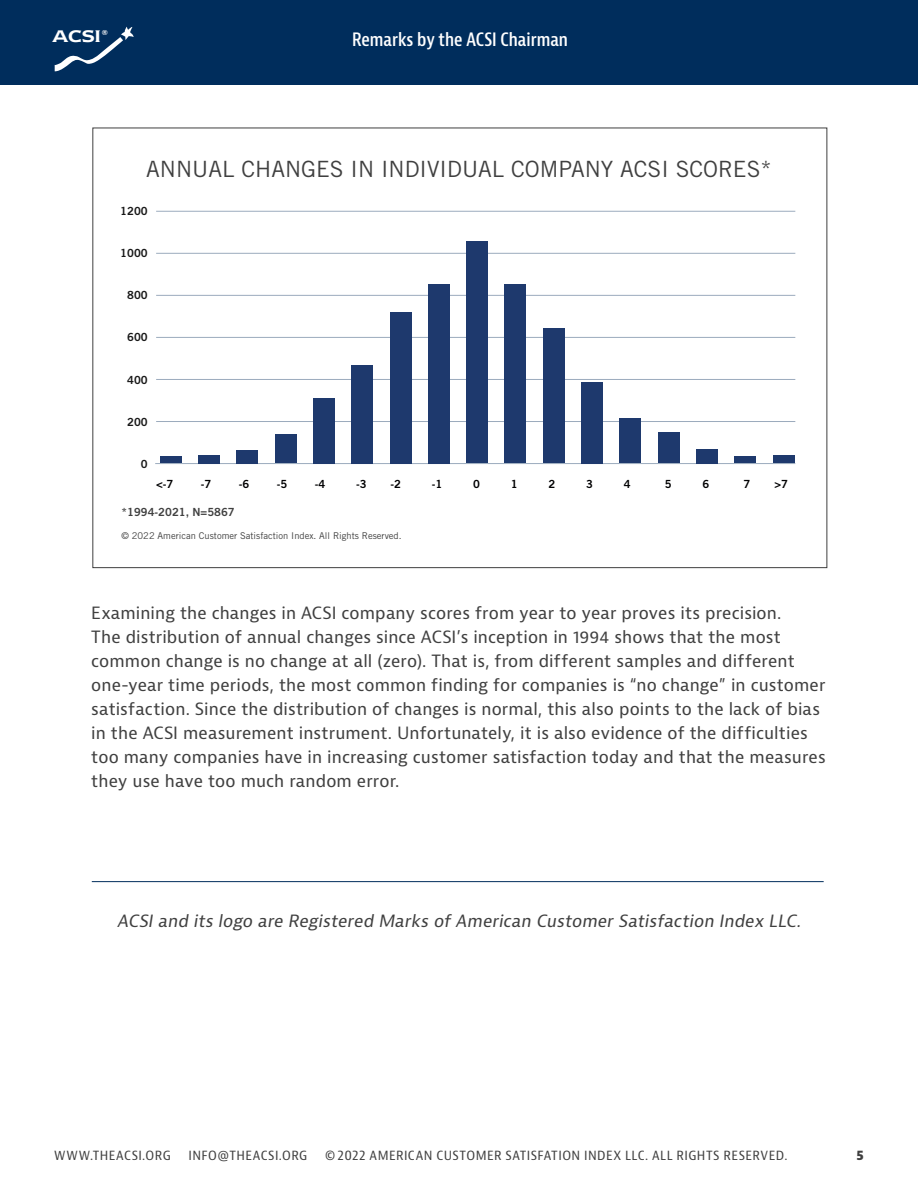
<style>
.page{position:relative;width:918px;height:1188px;background:#fff}
.page>*{position:absolute;margin:0;border:0;box-sizing:border-box;transform-origin:0 0}
.t1{font:22.5px "Trade Gothic";color:#404040}
.t2{font:600 19.5px "Newtext IT Cby BT";color:#fff;scale:1.05 1}
.t3{font:600 condensed 18px "Bernina Sans";color:#fff}
.t4{font:16.5px/24px "Bernina Sans";letter-spacing:.005em;color:#404040}
.t5{font:italic 16.5px "Bernina Sans";color:#404040}
.t6{font:condensed 13.5px "Bernina Sans";letter-spacing:.03em;color:#404040}
.t7{font:700 condensed 13.5px "Bernina Sans";color:#404040}
.t8{font:11.25px "Trade Gothic Bold Two";color:#010102}
.t9{font:11.25px "Trade Gothic Bold Two";color:#181818}
.t10{font:11.25px "Trade Gothic Bold Two";color:#404040}
.t11{font:9.3px "Trade Gothic";color:#404040}
.t12{font:600 7.05px "Newtext IT Cby BT";color:#fff;scale:1.05 1}
</style>
<div class="page">
<div style="left:0;top:0;width:918px;height:84px;background:#002d5c"></div>
<svg style="left:55px;top:27px;width:79px;height:44px"></svg>
<hr style="left:156px;top:211px;width:639px;height:1px;background:#9babbd">
<hr style="left:156px;top:253px;width:639px;height:1px;background:#9babbd">
<hr style="left:156px;top:295px;width:639px;height:1px;background:#9babbd">
<hr style="left:156px;top:337px;width:639px;height:1px;background:#9babbd">
<hr style="left:156px;top:379px;width:639px;height:1px;background:#9babbd">
<hr style="left:156px;top:421px;width:639px;height:1px;background:#9babbd">
<hr style="left:155px;top:463px;width:640px;height:1px;background:#9babbd">
<div style="left:160px;top:457px;width:21px;height:6px;background:#1e396d"></div>
<div style="left:198px;top:455px;width:22px;height:8px;background:#1e396d"></div>
<div style="left:237px;top:450px;width:21px;height:13px;background:#1e396d"></div>
<div style="left:275px;top:434px;width:21px;height:29px;background:#1e396d"></div>
<div style="left:313px;top:398px;width:22px;height:65px;background:#1e396d"></div>
<div style="left:351px;top:365px;width:22px;height:98px;background:#1e396d"></div>
<div style="left:390px;top:312px;width:21px;height:151px;background:#1e396d"></div>
<div style="left:428px;top:284px;width:22px;height:179px;background:#1e396d"></div>
<div style="left:466px;top:242px;width:22px;height:221px;background:#1e396d"></div>
<div style="left:505px;top:285px;width:21px;height:178px;background:#1e396d"></div>
<div style="left:543px;top:329px;width:22px;height:134px;background:#1e396d"></div>
<div style="left:581px;top:382px;width:22px;height:81px;background:#1e396d"></div>
<div style="left:620px;top:418px;width:21px;height:45px;background:#1e396d"></div>
<div style="left:658px;top:432px;width:21px;height:31px;background:#1e396d"></div>
<div style="left:696px;top:449px;width:22px;height:14px;background:#1e396d"></div>
<div style="left:735px;top:457px;width:21px;height:6px;background:#1e396d"></div>
<div style="left:773px;top:456px;width:21px;height:7px;background:#1e396d"></div>
<hr style="left:92px;top:881px;width:732px;height:1px;background:#002d5c">
<p class="t2" style="left:53px;top:24px;width:47px">ACSI</p>
<p class="t12" style="left:102px;top:28px;width:7px">®</p>
<p class="t3" style="left:352px;top:32px;width:217px">Remarks by the ACSI Chairman</p>
<h1 class="t1" style="left:146px;top:160px;width:627px">ANNUAL CHANGES IN INDIVIDUAL COMPANY ACSI SCORES*</h1>
<p class="t9" style="left:120px;top:207px;width:29px">1200</p>
<p class="t9" style="left:120px;top:249px;width:29px">1000</p>
<p class="t9" style="left:127px;top:291px;width:22px">800</p>
<p class="t9" style="left:127px;top:333px;width:22px">600</p>
<p class="t9" style="left:127px;top:375px;width:22px">400</p>
<p class="t9" style="left:127px;top:417px;width:22px">200</p>
<p class="t9" style="left:141px;top:459px;width:8px">0</p>
<p class="t8" style="left:156px;top:480px;width:19px">&lt;-7</p>
<p class="t8" style="left:201px;top:480px;width:12px">-7</p>
<p class="t8" style="left:239px;top:480px;width:12px">-6</p>
<p class="t8" style="left:277px;top:480px;width:12px">-5</p>
<p class="t8" style="left:315px;top:480px;width:12px">-4</p>
<p class="t8" style="left:356px;top:480px;width:12px">-3</p>
<p class="t8" style="left:391px;top:480px;width:12px">-2</p>
<p class="t8" style="left:432px;top:480px;width:12px">-1</p>
<p class="t8" style="left:473px;top:480px;width:8px">0</p>
<p class="t8" style="left:511px;top:480px;width:8px">1</p>
<p class="t8" style="left:549px;top:480px;width:8px">2</p>
<p class="t8" style="left:586px;top:480px;width:8px">3</p>
<p class="t8" style="left:624px;top:480px;width:8px">4</p>
<p class="t8" style="left:665px;top:480px;width:8px">5</p>
<p class="t8" style="left:703px;top:480px;width:8px">6</p>
<p class="t8" style="left:744px;top:480px;width:8px">7</p>
<p class="t8" style="left:774px;top:480px;width:15px">&gt;7</p>
<p class="t10" style="left:122px;top:508px;width:115px">*1994-2021, N=5867</p>
<p class="t11" style="left:122px;top:532px;width:281px">© 2022 American Customer Satisfaction Index. All Rights Reserved.</p>
<p class="t4" style="left:91px;top:601px;width:736px">Examining the changes in ACSI company scores from year to year proves its precision.<br>The distribution of annual changes since ACSI’s inception in 1994 shows that the most common change is no change at all (zero). That is, from different samples and different one-year time periods, the most common finding for companies is “no change” in customer satisfaction. Since the distribution of changes is normal, this also points to the lack of bias in the ACSI measurement instrument. Unfortunately, it is also evidence of the difficulties too many companies have in increasing customer satisfaction today and that the measures they use have too much random error.</p>
<p class="t5" style="left:117px;top:913px;width:688px">ACSI and its logo are Registered Marks of American Customer Satisfaction Index LLC.</p>
<p class="t6" style="left:54px;top:1151px;width:118px">WWW.THEACSI.ORG</p>
<p class="t6" style="left:188px;top:1151px;width:121px">INFO@THEACSI.ORG</p>
<p class="t6" style="left:325px;top:1151px;width:464px">©2022 AMERICAN CUSTOMER SATISFATION INDEX LLC. ALL RIGHTS RESERVED.</p>
<p class="t7" style="left:856px;top:1148px;width:9px">5</p>
</div>
